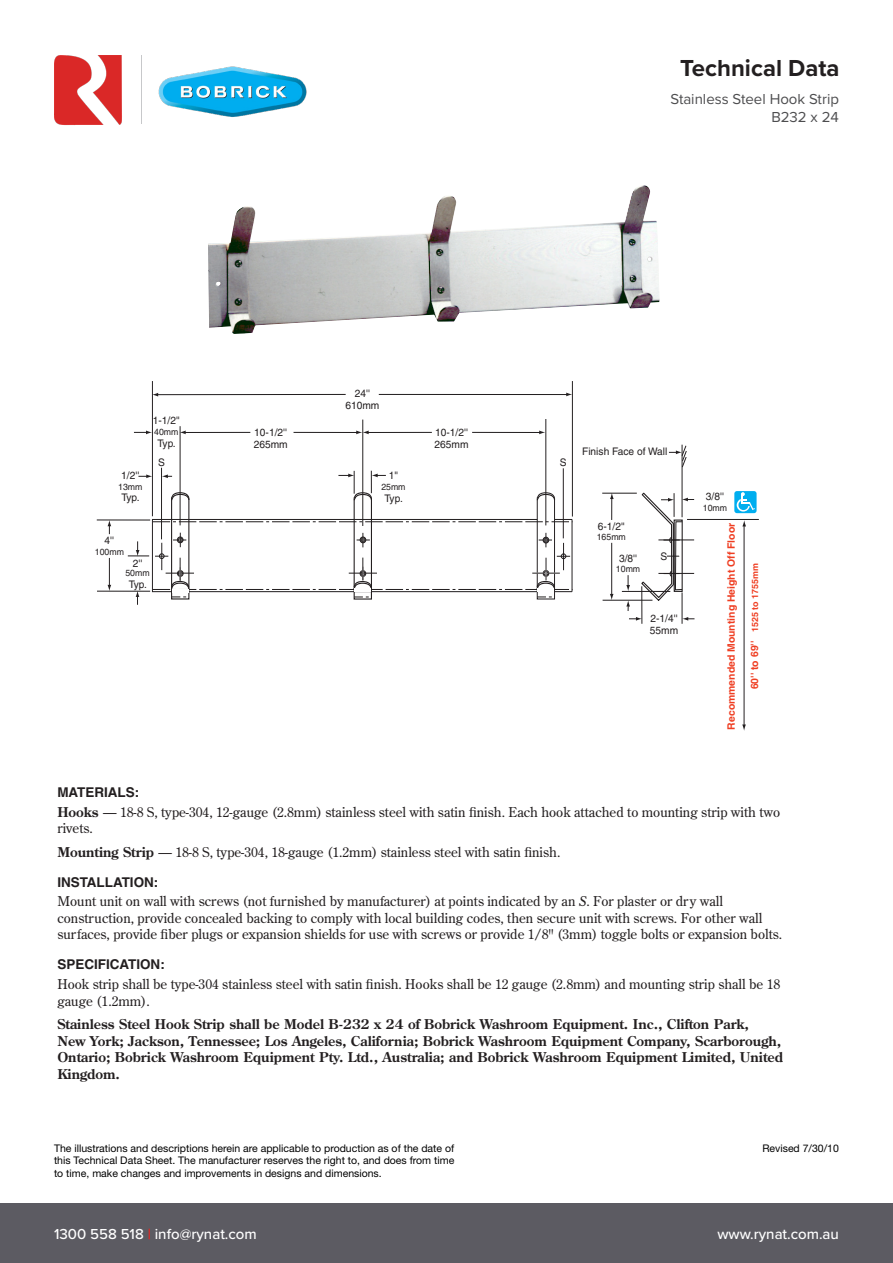
<style>
.page{position:relative;width:893px;height:1263px;background:#fff}
.page>*{position:absolute;margin:0;border:0;box-sizing:border-box;transform-origin:0 0}
.t1{font:700 36px "Helvetica";color:#231f20}
.t2{font:700 24px "Proxima Nova";color:#231f20}
.t3{font:500 15px "Proxima Nova";color:#fff}
.t4{font:15px "Proxima Nova";color:#4d4d4f}
.t5{font:13.5px/19.8px "Century Old Style";color:#231f20}
.t6{font:700 13.5px/16.5px "Century Old Style";color:#231f20}
.t7{font:10.5px/12.6px "Helvetica Neue LT Std";color:#000;text-align:justify}
.t8{font:10.35px/11.9px "Helvetica";color:#231f20}
.t9{font:700 10.2px "Helvetica";color:#ef3e22}
.t10{font:9px "Helvetica";color:#231f20}
.t11{font:700 8.7px "Helvetica";color:#ef3e22}
.s1{font-size:10.2px}
.s2{font-family:"Helvetica";font-weight:700}
.s3{font-weight:700}
.s4{font-style:italic}
.s5{font-weight:400}
.s6{font-weight:700;color:#da2926}
</style>
<div class="page">
<div style="left:0;top:1203px;width:893px;height:60px;background:#5c5b62"></div>
<img style="left:54px;top:55px;width:68px;height:70px">
<img style="left:158px;top:66px;width:149px;height:51px">
<hr style="left:141px;top:55px;width:1px;height:69px;background:#c7c8ca">
<hr style="left:572px;top:519px;width:1px;height:73px;background:#231f20">
<hr style="left:641px;top:586px;width:1px;height:38px;background:#231f20">
<hr style="left:682px;top:592px;width:1px;height:32px;background:#231f20">
<svg style="left:629px;top:617px;width:13px;height:4px"></svg>
<svg style="left:682px;top:617px;width:12px;height:4px"></svg>
<hr style="left:602px;top:493px;width:35px;height:1px;background:#231f20">
<hr style="left:603px;top:600px;width:49px;height:1px;background:#231f20">
<hr style="left:622px;top:591px;width:48px;height:1px;background:#231f20">
<hr style="left:611px;top:543px;width:1px;height:52px;background:#231f20">
<svg style="left:610px;top:594px;width:3px;height:6px"></svg>
<svg style="left:610px;top:493px;width:4px;height:27px"></svg>
<svg style="left:626px;top:600px;width:4px;height:11px"></svg>
<svg style="left:626px;top:575px;width:4px;height:16px"></svg>
<hr style="left:682px;top:445px;width:1px;height:72px;background:#231f20">
<svg style="left:640px;top:492px;width:54px;height:110px"></svg>
<svg style="left:669px;top:445px;width:18px;height:23px"></svg>
<hr style="left:152px;top:381px;width:1px;height:135px;background:#231f20">
<hr style="left:572px;top:381px;width:1px;height:135px;background:#231f20">
<hr style="left:157px;top:394px;width:189px;height:1px;background:#231f20">
<hr style="left:379px;top:394px;width:189px;height:1px;background:#231f20">
<svg style="left:566px;top:393px;width:6px;height:3px"></svg>
<svg style="left:152px;top:393px;width:6px;height:3px"></svg>
<hr style="left:563px;top:468px;width:1px;height:70px;background:#231f20">
<hr style="left:161px;top:468px;width:1px;height:71px;background:#231f20">
<hr style="left:180px;top:426px;width:1px;height:99px;background:#231f20">
<hr style="left:362px;top:420px;width:1px;height:106px;background:#231f20">
<hr style="left:546px;top:419px;width:1px;height:106px;background:#231f20">
<hr style="left:184px;top:432px;width:66px;height:1px;background:#231f20">
<hr style="left:294px;top:432px;width:63px;height:1px;background:#231f20">
<svg style="left:180px;top:430px;width:6px;height:4px"></svg>
<hr style="left:367px;top:432px;width:65px;height:1px;background:#231f20">
<hr style="left:472px;top:432px;width:68px;height:1px;background:#231f20">
<svg style="left:539px;top:430px;width:6px;height:4px"></svg>
<svg style="left:356px;top:430px;width:13px;height:4px"></svg>
<svg style="left:134px;top:430px;width:18px;height:4px"></svg>
<hr style="left:97px;top:520px;width:53px;height:1px;background:#231f20">
<hr style="left:97px;top:591px;width:53px;height:1px;background:#231f20">
<svg style="left:108px;top:558px;width:3px;height:33px"></svg>
<svg style="left:108px;top:520px;width:3px;height:14px"></svg>
<hr style="left:744px;top:525px;width:1px;height:201px;background:#231f20">
<svg style="left:742px;top:724px;width:4px;height:7px"></svg>
<svg style="left:742px;top:520px;width:4px;height:6px"></svg>
<svg style="left:128px;top:471px;width:444px;height:134px"></svg>
<hr style="left:687px;top:519px;width:72px;height:1px;background:#231f20">
<img style="left:208px;top:185px;width:452px;height:149px">
<div style="left:734px;top:491px;width:23px;height:22px;background:#00aeef;border-radius:3px"></div>
<svg style="left:737px;top:492px;width:18px;height:19px"></svg>
<p class="t2" style="left:680px;top:50px;width:161px">Technical Data</p>
<p class="t4" style="left:670px;top:88px;width:170px">Stainless Steel Hook Strip</p>
<p class="t4" style="left:771px;top:106px;width:69px">B232 x 24</p>
<p class="t1" style="left:624px;top:63px;width:180px">B-232 X 24</p>
<p class="t8" style="left:153px;top:415px;width:29px">1-1/2''</p>
<p class="t10" style="left:154px;top:426px;width:26px">40mm</p>
<p class="t8" style="left:158px;top:437px;width:20px">Typ.</p>
<p class="t8" style="left:254px;top:426px;width:35px">10-1/2''<br>265mm</p>
<p class="t8" style="left:345px;top:388px;width:35px;text-align:center">24''<br>610mm</p>
<p class="t8" style="left:435px;top:426px;width:35px">10-1/2''<br>265mm</p>
<p class="t8" style="left:121px;top:469px;width:20px">1/2''</p>
<p class="t10" style="left:118px;top:481px;width:26px">13mm</p>
<p class="t8" style="left:121px;top:492px;width:20px">Typ.</p>
<p class="t8" style="left:158px;top:456px;width:8px">S</p>
<p class="t8" style="left:560px;top:456px;width:8px">S</p>
<p class="t8" style="left:389px;top:470px;width:11px">1''</p>
<p class="t10" style="left:381px;top:481px;width:26px">25mm</p>
<p class="t8" style="left:385px;top:492px;width:20px">Typ.</p>
<p class="t8" style="left:105px;top:535px;width:11px">4''</p>
<p class="t10" style="left:95px;top:546px;width:31px">100mm</p>
<p class="t8" style="left:133px;top:557px;width:11px">2''</p>
<p class="t10" style="left:125px;top:567px;width:26px">50mm</p>
<p class="t8" style="left:129px;top:578px;width:20px">Typ.</p>
<p class="t8" style="left:582px;top:445px;width:87px">Finish Face of Wall</p>
<p class="t8" style="left:598px;top:520px;width:29px">6-1/2''</p>
<p class="t10" style="left:597px;top:532px;width:31px">165mm</p>
<p class="t8" style="left:619px;top:552px;width:20px">3/8''</p>
<p class="t10" style="left:616px;top:563px;width:26px">10mm</p>
<p class="t8" style="left:660px;top:550px;width:8px">S</p>
<p class="t8" style="left:650px;top:612px;width:30px">2-1/4''<br>55mm</p>
<p class="t8" style="left:706px;top:491px;width:20px">3/8''</p>
<p class="t10" style="left:703px;top:502px;width:26px">10mm</p>
<p class="t9" style="left:725px;top:729px;width:208px;rotate:-90deg">RECOMMENDED MOUNTING HEIGHT OFF FLOOR</p>
<p class="t11" style="left:750px;top:689px;width:128px;rotate:-90deg"><span class="s1">60'' TO 69''</span> 1525 TO 1755MM</p>
<p class="t5" style="left:57px;top:782px;width:724px"><span class="s2">MATERIALS:<br></span><span class="s3">Hooks</span> — 18-8 S, type-304, 12-gauge (2.8mm) stainless steel with satin finish. Each hook attached to mounting strip with two</p>
<p class="t5" style="left:57px;top:816px;width:505px;line-height:23.4px">rivets.<br><span class="s3">Mounting Strip</span> — 18-8 S, type-304, 18-gauge (1.2mm) stainless steel with satin finish.</p>
<p class="t5" style="left:57px;top:871px;width:667px"><span class="s2">INSTALLATION:<br></span>Mount unit on wall with screws (not furnished by manufacturer) at points indicated by an <span class="s4">S</span>. For plaster or dry wall</p>
<p class="t5" style="left:57px;top:909px;width:726px;line-height:16.5px">construction, provide concealed backing to comply with local building codes, then secure unit with screws. For other wall surfaces, provide fiber plugs or expansion shields for use with screws or provide 1/8" (3mm) toggle bolts or expansion bolts.</p>
<p class="t5" style="left:57px;top:954px;width:724px"><span class="s2">SPECIFICATION:<br></span>Hook strip shall be type-304 stainless steel with satin finish. Hooks shall be 12 gauge (2.8mm) and mounting strip shall be 18</p>
<p class="t6" style="left:57px;top:989px;width:693px;line-height:23.4px"><span class="s5">gauge (1.2mm).<br></span>Stainless Steel Hook Strip shall be Model B-232 x 24 of Bobrick Washroom Equipment. Inc., Clifton Park,</p>
<p class="t6" style="left:57px;top:1032px;width:727px">New York; Jackson, Tennessee; Los Angeles, California; Bobrick Washroom Equipment Company, Scarborough,<br>Ontario; Bobrick Washroom Equipment Pty. Ltd., Australia; and Bobrick Washroom Equipment Limited, United<br>Kingdom.</p>
<p class="t7" style="left:54px;top:1141px;width:402px">The illustrations and descriptions herein are applicable to production as of the date of this Technical Data Sheet. The manufacturer reserves the right to, and does from time to time, make changes and improvements in designs and dimensions.</p>
<p class="t7" style="left:762px;top:1141px;width:78px">Revised 7/30/10</p>
<p class="t3" style="left:54px;top:1223px;width:204px">1300 558 518 <span class="s6">|</span> info@rynat.com</p>
<p class="t3" style="left:717px;top:1223px;width:123px">www.rynat.com.au</p>
</div>
